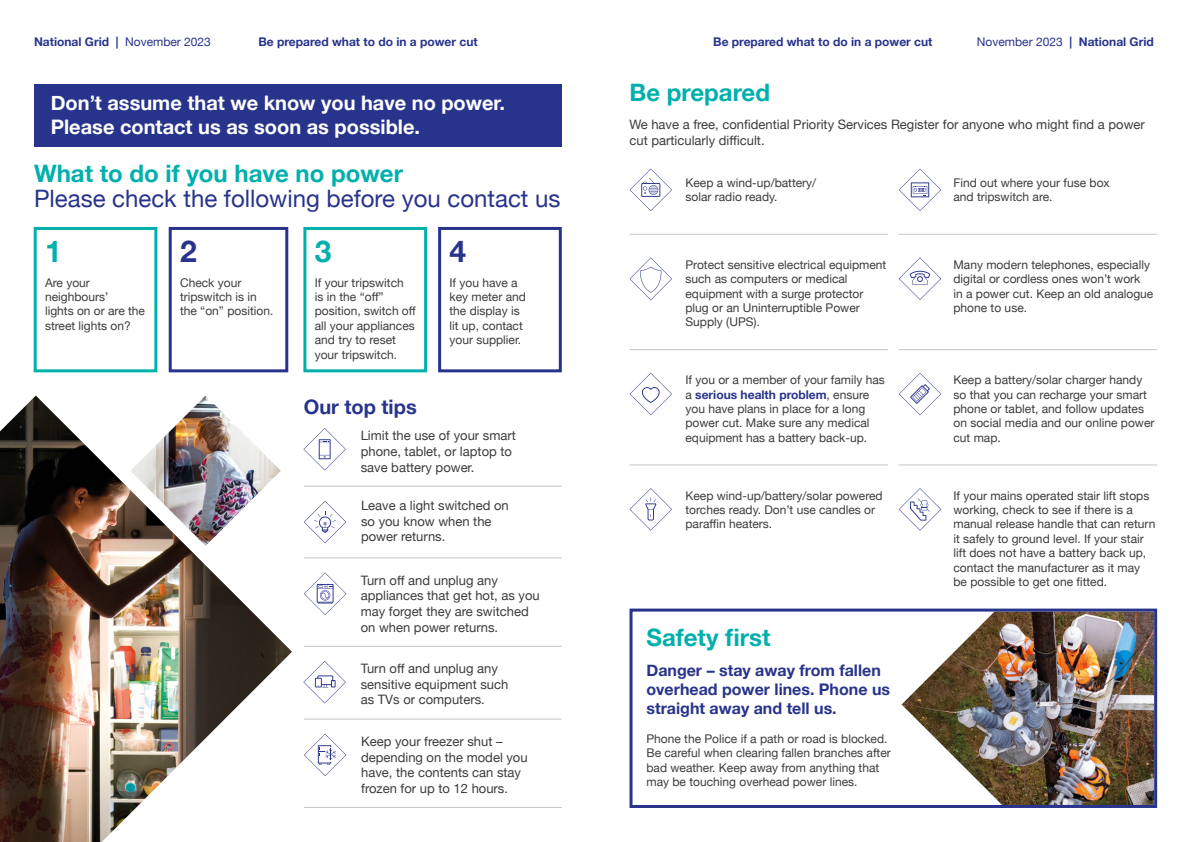
<style>
.page{position:relative;width:1191px;height:842px;background:#fff}
.page>*{position:absolute;margin:0;border:0;box-sizing:border-box;transform-origin:0 0}
.t1{font:700 30px "Helvetica Neue";color:#00b0ad}
.t2{font:700 30px "Helvetica Neue";color:#28348b}
.t3{font:700 24px "Helvetica Neue";color:#00b0ad}
.t4{font:24px "Helvetica Neue";color:#28348b}
.t5{font:700 20px/24px "Helvetica Neue";color:#fff}
.t6{font:700 20px "Helvetica Neue";color:#28348b}
.t7{font:700 16px/19.2px "Helvetica Neue";color:#28348b}
.t8{font:13px/15.6px "Helvetica Neue";color:#3c3c3b}
.t9{font:12px/14.4px "Helvetica Neue";color:#3c3c3b}
.t10{font:700 12px "Helvetica Neue";color:#28348b}
.s1{font-weight:400}
.s2{font-weight:700;color:#28348b}
</style>
<div class="page">
<div style="left:34px;top:85px;width:527px;height:62px;background:#28348b"></div>
<div style="left:34px;top:227px;width:123px;height:145px;border:3px solid #00b0ad"></div>
<div style="left:169px;top:227px;width:119px;height:145px;border:3px solid #28348b"></div>
<div style="left:303px;top:227px;width:124px;height:145px;border:3px solid #00b0ad"></div>
<div style="left:438px;top:227px;width:124px;height:145px;border:3px solid #28348b"></div>
<hr style="left:304px;top:557px;width:258px;height:1px;background:#c6c6c6">
<hr style="left:304px;top:486px;width:258px;height:1px;background:#c6c6c6">
<hr style="left:304px;top:646px;width:258px;height:1px;background:#c6c6c6">
<hr style="left:304px;top:718px;width:257px;height:1px;background:#c6c6c6">
<hr style="left:304px;top:807px;width:258px;height:1px;background:#c6c6c6">
<svg style="left:303px;top:661px;width:43px;height:42px"></svg>
<svg style="left:303px;top:428px;width:43px;height:42px"></svg>
<svg style="left:304px;top:501px;width:42px;height:42px"></svg>
<svg style="left:304px;top:572px;width:42px;height:43px"></svg>
<svg style="left:304px;top:734px;width:42px;height:42px"></svg>
<hr style="left:898px;top:234px;width:259px;height:1px;background:#c6c6c6">
<hr style="left:629px;top:234px;width:259px;height:1px;background:#c6c6c6">
<hr style="left:898px;top:349px;width:259px;height:1px;background:#c6c6c6">
<hr style="left:629px;top:349px;width:259px;height:1px;background:#c6c6c6">
<hr style="left:898px;top:464px;width:259px;height:1px;background:#c6c6c6">
<hr style="left:629px;top:464px;width:259px;height:1px;background:#c6c6c6">
<svg style="left:898px;top:257px;width:43px;height:43px"></svg>
<svg style="left:629px;top:257px;width:43px;height:43px"></svg>
<svg style="left:629px;top:488px;width:43px;height:43px"></svg>
<svg style="left:898px;top:488px;width:43px;height:43px"></svg>
<svg style="left:899px;top:373px;width:42px;height:42px"></svg>
<svg style="left:629px;top:373px;width:43px;height:42px"></svg>
<svg style="left:629px;top:169px;width:43px;height:42px"></svg>
<svg style="left:898px;top:169px;width:43px;height:42px"></svg>
<img style="left:629px;top:608px;width:529px;height:200px">
<img style="left:0;top:396px;width:292px;height:446px">
<img style="left:130px;top:396px;width:151px;height:150px">
<p class="t10" style="left:34px;top:32px;width:178px">National Grid | <span class="s1">November 2023</span></p>
<p class="t10" style="left:258px;top:32px;width:221px">Be prepared what to do in a power cut</p>
<h3 class="t5" style="left:51px;top:92px;width:456px">Don’t assume that we know you have no power.<br>Please contact us as soon as possible.</h3>
<h2 class="t3" style="left:34px;top:154px;width:370px">What to do if you have no power</h2>
<h2 class="t4" style="left:34px;top:181px;width:528px">Please check the following before you contact us</h2>
<h1 class="t1" style="left:45px;top:228px;width:18px">1</h1>
<p class="t9" style="left:45px;top:276px;width:102px">Are your neighbours’<br>lights on or are the street lights on?</p>
<h1 class="t2" style="left:180px;top:228px;width:18px">2</h1>
<p class="t9" style="left:180px;top:276px;width:95px">Check your tripswitch is in the “on” position.</p>
<h1 class="t1" style="left:315px;top:228px;width:18px">3</h1>
<p class="t9" style="left:315px;top:276px;width:102px">If your tripswitch<br>is in the “off” position, switch off all your appliances and try to reset your tripswitch.</p>
<h1 class="t2" style="left:449px;top:228px;width:18px">4</h1>
<p class="t9" style="left:449px;top:276px;width:78px">If you have a key meter and the display is lit up, contact your supplier.</p>
<h3 class="t6" style="left:304px;top:391px;width:114px">Our top tips</h3>
<p class="t8" style="left:361px;top:429px;width:157px">Limit the use of your smart phone, tablet, or laptop to save battery power.</p>
<p class="t8" style="left:361px;top:498px;width:149px">Leave a light switched on so you know when the power returns.</p>
<p class="t8" style="left:361px;top:573px;width:180px">Turn off and unplug any appliances that get hot, as you may forget they are switched on when power returns.</p>
<p class="t8" style="left:361px;top:662px;width:149px">Turn off and unplug any sensitive equipment such as TVs or computers.</p>
<p class="t8" style="left:361px;top:734px;width:168px">Keep your freezer shut – depending on the model you have, the contents can stay frozen for up to 12 hours.</p>
<p class="t10" style="left:713px;top:32px;width:221px">Be prepared what to do in a power cut</p>
<p class="t10" style="left:977px;top:32px;width:178px"><span class="s1">November 2023</span> | National Grid</p>
<h2 class="t3" style="left:629px;top:74px;width:142px">Be prepared</h2>
<p class="t8" style="left:629px;top:117px;width:517px">We have a free, confidential Priority Services Register for anyone who might find a power cut particularly difficult.</p>
<p class="t9" style="left:685px;top:176px;width:132px">Keep a wind-up/battery/ solar radio ready.</p>
<p class="t9" style="left:685px;top:258px;width:202px">Protect sensitive electrical equipment such as computers or medical equipment with a surge protector plug or an Uninterruptible Power<br>Supply (UPS).</p>
<p class="t9" style="left:685px;top:373px;width:201px">If you or a member of your family has a <span class="s2">serious health problem</span>, ensure you have plans in place for a long power cut. Make sure any medical equipment has a battery back-up.</p>
<p class="t9" style="left:953px;top:176px;width:158px">Find out where your fuse box and tripswitch are.</p>
<p class="t9" style="left:953px;top:258px;width:201px">Many modern telephones, especially digital or cordless ones won’t work<br>in a power cut. Keep an old analogue phone to use.</p>
<p class="t9" style="left:953px;top:373px;width:202px">Keep a battery/solar charger handy so that you can recharge your smart phone or tablet, and follow updates on social media and our online power cut map.</p>
<p class="t9" style="left:685px;top:489px;width:199px">Keep wind-up/battery/solar powered torches ready. Don’t use candles or paraffin heaters.</p>
<p class="t9" style="left:953px;top:489px;width:203px">If your mains operated stair lift stops working, check to see if there is a manual release handle that can return it safely to ground level. If your stair lift does not have a battery back up, contact the manufacturer as it may be possible to get one fitted.</p>
<h2 class="t3" style="left:646px;top:619px;width:126px">Safety first</h2>
<h3 class="t7" style="left:646px;top:661px;width:245px">Danger – stay away from fallen overhead power lines. Phone us straight away and tell us.</h3>
<p class="t9" style="left:646px;top:732px;width:246px">Phone the Police if a path or road is blocked.<br>Be careful when clearing fallen branches after bad weather. Keep away from anything that may be touching overhead power lines.</p>
</div>
